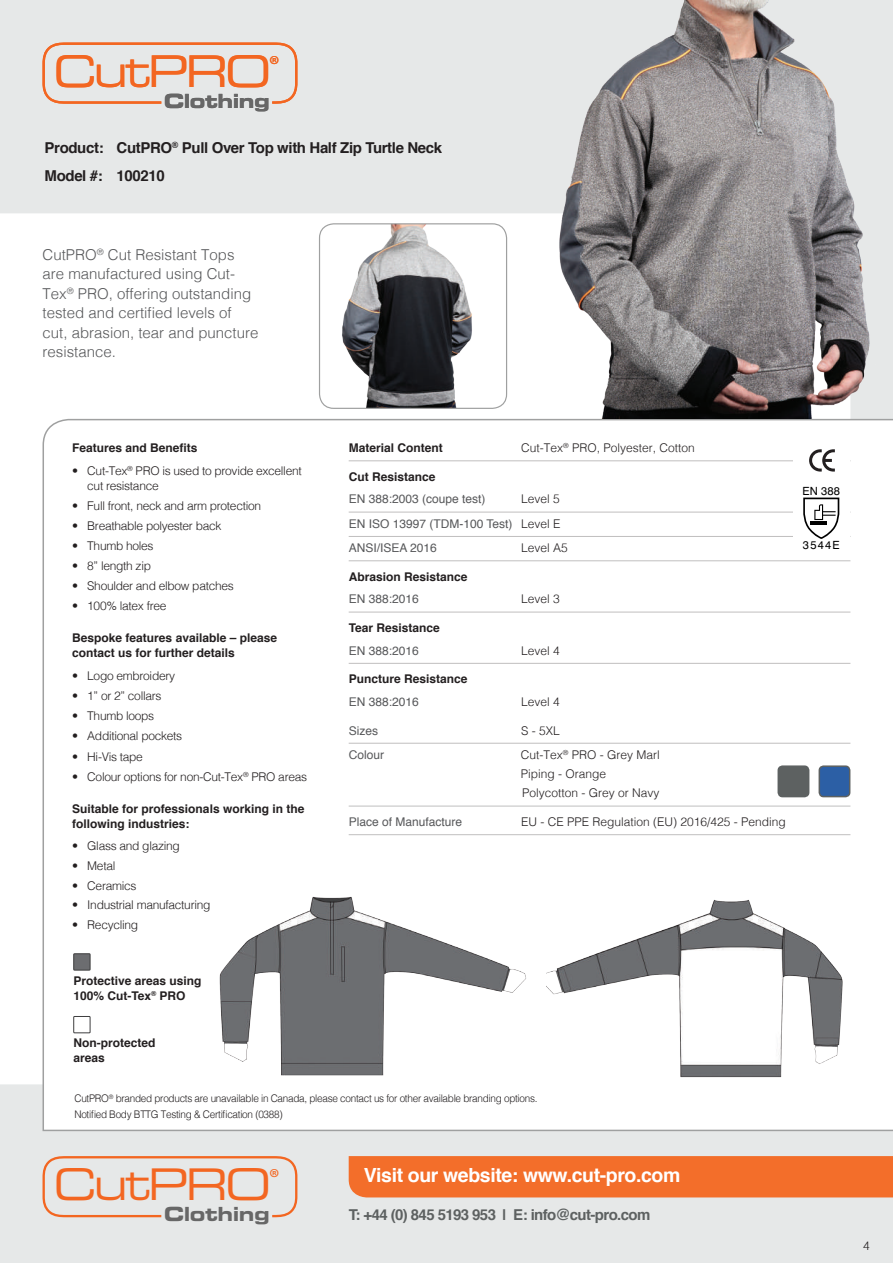
<style>
.page{position:relative;width:893px;height:1263px;background:#e6e8e8}
.page>*{position:absolute;margin:0;border:0;box-sizing:border-box;transform-origin:0 0}
.t1{font:expanded 43.5px "Square 721 BT";letter-spacing:-.06em;color:#f36621}
.t2{font:700 19.5px "Helvetica";letter-spacing:-.02em;color:#fff}
.t3{font:700 expanded 19.35px "Square 721 BT";letter-spacing:-.02em;color:#676767}
.t4{font:300 15px/19.5px "Helvetica";color:#57585a}
.t5{font:700 15px/27.8px "Helvetica";letter-spacing:-.025em;color:#231f20}
.t6{font:700 15px "Helvetica";letter-spacing:-.04em;color:#5d6161}
.t7{font:300 12px/15px "Helvetica";letter-spacing:-.025em;color:#231f20}
.t8{font:700 12px/15px "Helvetica";color:#231f20}
.t9{font:12px/24.3px "Helvetica";color:#57585a;text-align:justify}
.t10{font:300 12px/19.2px "Helvetica";color:#231f20}
.t11{font:11.25px "Swiss 721 BT";letter-spacing:.095em;color:#000}
.t12{font:300 10.5px "Helvetica";letter-spacing:-.03em;color:#231f20;scale:.95 1}
.s1{font-weight:300;color:#231f20}
</style>
<div class="page">
<svg style="left:43px;top:1156px;width:254px;height:61px"></svg>
<div style="left:349px;top:1156px;width:544px;height:41px;background:#f36e2a"></div>
<div style="left:0;top:213px;width:541px;height:871px;background:#fff"></div>
<div style="left:42px;top:418px;width:851px;height:714px;background:#fff"></div>
<svg style="left:43px;top:43px;width:254px;height:61px"></svg>
<div style="left:74px;top:954px;width:16px;height:16px;background:#6c6d70"></div>
<div style="left:73px;top:953px;width:17px;height:17px;border:1px solid #3e3e3f"></div>
<div style="left:74px;top:1016px;width:16px;height:17px;background:#fff"></div>
<div style="left:73px;top:1016px;width:17px;height:17px;border:1px solid #3e3e3f"></div>
<img style="left:217px;top:896px;width:309px;height:181px">
<img style="left:546px;top:899px;width:299px;height:179px">
<hr style="left:349px;top:461px;width:501px;height:1px;background:#c0bfbf">
<hr style="left:349px;top:512px;width:501px;height:1px;background:#c0bfbf">
<hr style="left:349px;top:536px;width:501px;height:1px;background:#c0bfbf">
<hr style="left:349px;top:560px;width:501px;height:1px;background:#c0bfbf">
<hr style="left:349px;top:612px;width:501px;height:1px;background:#c0bfbf">
<hr style="left:349px;top:663px;width:501px;height:1px;background:#c0bfbf">
<hr style="left:349px;top:743px;width:501px;height:1px;background:#c0bfbf">
<hr style="left:349px;top:806px;width:501px;height:1px;background:#c0bfbf">
<hr style="left:349px;top:834px;width:501px;height:1px;background:#c0bfbf">
<div style="left:793px;top:443px;width:57px;height:117px;background:#fff"></div>
<svg style="left:803px;top:498px;width:36px;height:41px"></svg>
<svg style="left:809px;top:449px;width:26px;height:23px"></svg>
<div style="left:819px;top:766px;width:31px;height:30px;background:#2c5fa5;border-radius:4px"></div>
<div style="left:819px;top:765px;width:31px;height:32px;border:2px solid #5d6161;border-radius:4px"></div>
<div style="left:778px;top:766px;width:31px;height:30px;background:#5d6161;border-radius:4px"></div>
<div style="left:777px;top:765px;width:32px;height:32px;border:2px solid #5d6161;border-radius:4px"></div>
<img style="left:319px;top:224px;width:188px;height:184px">
<div style="left:319px;top:223px;width:188px;height:186px;border:1px solid #9fa0a0;border-radius:14px"></div>
<img style="left:541px;top:0;width:352px;height:419px">
<h1 class="t1" style="left:53px;top:45px;width:228px">CutPRO<sup>®</sup></h1>
<h3 class="t3" style="left:164px;top:89px;width:108px">Clothing</h3>
<p class="t5" style="left:45px;top:134px;width:399px">Product: CutPRO<sup>®</sup> Pull Over Top with Half Zip Turtle Neck<br>Model #: 100210</p>
<p class="t4" style="left:43px;top:243px;width:217px">CutPRO<sup>®</sup> Cut Resistant Tops are manufactured using Cut-<br>Tex<sup>®</sup> PRO, offering outstanding tested and certified levels of cut, abrasion, tear and puncture resistance.</p>
<p class="t8" style="left:72px;top:441px;width:127px">Features and Benefits</p>
<p class="t7" style="left:87px;top:462px;width:216px;text-indent:-15px">• Cut-Tex<sup>®</sup> PRO is used to provide excellent cut resistance</p>
<p class="t7" style="left:72px;top:497px;width:190px">• Full front, neck and arm protection</p>
<p class="t7" style="left:72px;top:517px;width:151px">• Breathable polyester back</p>
<p class="t7" style="left:72px;top:537px;width:83px">• Thumb holes</p>
<p class="t7" style="left:72px;top:558px;width:80px">• 8” length zip</p>
<p class="t7" style="left:72px;top:578px;width:163px">• Shoulder and elbow patches</p>
<p class="t7" style="left:72px;top:598px;width:96px">• 100% latex free</p>
<p class="t8" style="left:72px;top:631px;width:206px">Bespoke features available – please contact us for further details</p>
<p class="t7" style="left:72px;top:667px;width:104px">• Logo embroidery</p>
<p class="t7" style="left:72px;top:688px;width:91px">• 1” or 2” collars</p>
<p class="t7" style="left:72px;top:708px;width:84px">• Thumb loops</p>
<p class="t7" style="left:72px;top:728px;width:111px">• Additional pockets</p>
<p class="t7" style="left:72px;top:748px;width:72px">• Hi-Vis tape</p>
<p class="t7" style="left:72px;top:768px;width:236px">• Colour options for non-Cut-Tex<sup>®</sup> PRO areas</p>
<p class="t8" style="left:72px;top:801px;width:234px">Suitable for professionals working in the following industries:</p>
<p class="t7" style="left:72px;top:838px;width:109px">• Glass and glazing</p>
<p class="t7" style="left:72px;top:857px;width:45px">• Metal</p>
<p class="t7" style="left:72px;top:877px;width:66px">• Ceramics</p>
<p class="t7" style="left:72px;top:897px;width:140px">• Industrial manufacturing</p>
<p class="t7" style="left:72px;top:916px;width:67px">• Recycling</p>
<p class="t8" style="left:73px;top:973px;width:130px">Protective areas using<br>100% Cut-Tex<sup>®</sup> PRO</p>
<p class="t8" style="left:73px;top:1035px;width:83px">Non-protected areas</p>
<p class="t8" style="left:349px;top:441px;width:96px">Material Content</p>
<p class="t10" style="left:521px;top:437px;width:175px">Cut-Tex<sup>®</sup> PRO, Polyester, Cotton</p>
<p class="t8" style="left:349px;top:469px;width:88px">Cut Resistance</p>
<p class="t9" style="left:349px;top:487px;width:138px">EN 388:2003 (coupe test)</p>
<p class="t9" style="left:349px;top:487px;width:213px;text-indent:173px"><span class="s1">Level 5<br></span>EN ISO 13997 (TDM-100 Test) <span class="s1">Level E </span>ANSI/ISEA 2016</p>
<p class="t7" style="left:521px;top:539px;width:48px">Level A5</p>
<p class="t8" style="left:349px;top:569px;width:120px">Abrasion Resistance</p>
<p class="t9" style="left:349px;top:587px;width:72px">EN 388:2016</p>
<p class="t7" style="left:521px;top:591px;width:40px">Level 3</p>
<p class="t8" style="left:349px;top:620px;width:93px">Tear Resistance</p>
<p class="t9" style="left:349px;top:639px;width:72px">EN 388:2016</p>
<p class="t7" style="left:521px;top:642px;width:40px">Level 4</p>
<p class="t8" style="left:349px;top:672px;width:120px">Puncture Resistance</p>
<p class="t9" style="left:349px;top:690px;width:72px">EN 388:2016</p>
<p class="t7" style="left:521px;top:693px;width:40px">Level 4</p>
<p class="t9" style="left:349px;top:718px;width:31px">Sizes</p>
<p class="t7" style="left:521px;top:722px;width:40px">S - 5XL</p>
<p class="t9" style="left:349px;top:743px;width:37px">Colour</p>
<p class="t10" style="left:521px;top:744px;width:140px">Cut-Tex<sup>®</sup> PRO - Grey Marl<br>Piping - Orange<br>Polycotton - Grey or Navy</p>
<p class="t9" style="left:349px;top:810px;width:115px">Place of Manufacture</p>
<p class="t10" style="left:521px;top:811px;width:266px">EU - CE PPE Regulation (EU) 2016/425 - Pending</p>
<p class="t12" style="left:74px;top:1089px;width:489px">CutPRO<sup>®</sup> branded products are unavailable in Canada, please contact us for other available branding options.</p>
<p class="t12" style="left:74px;top:1106px;width:221px">Notified Body BTTG Testing &amp; Certification (0388)</p>
<p class="t11" style="left:802px;top:484px;width:39px">EN 388</p>
<p class="t11" style="left:803px;top:538px;width:38px">3544E</p>
<h2 class="t2" style="left:364px;top:1159px;width:318px">Visit our website: www.cut-pro.com</h2>
<h1 class="t1" style="left:53px;top:1158px;width:228px">CutPRO<sup>®</sup></h1>
<h3 class="t3" style="left:164px;top:1202px;width:108px">Clothing</h3>
<p class="t6" style="left:349px;top:1203px;width:303px">T: +44 (0) 845 5193 953 | E: info@cut-pro.com</p>
<p class="t7" style="left:863px;top:1238px;width:8px">4</p>
</div>
